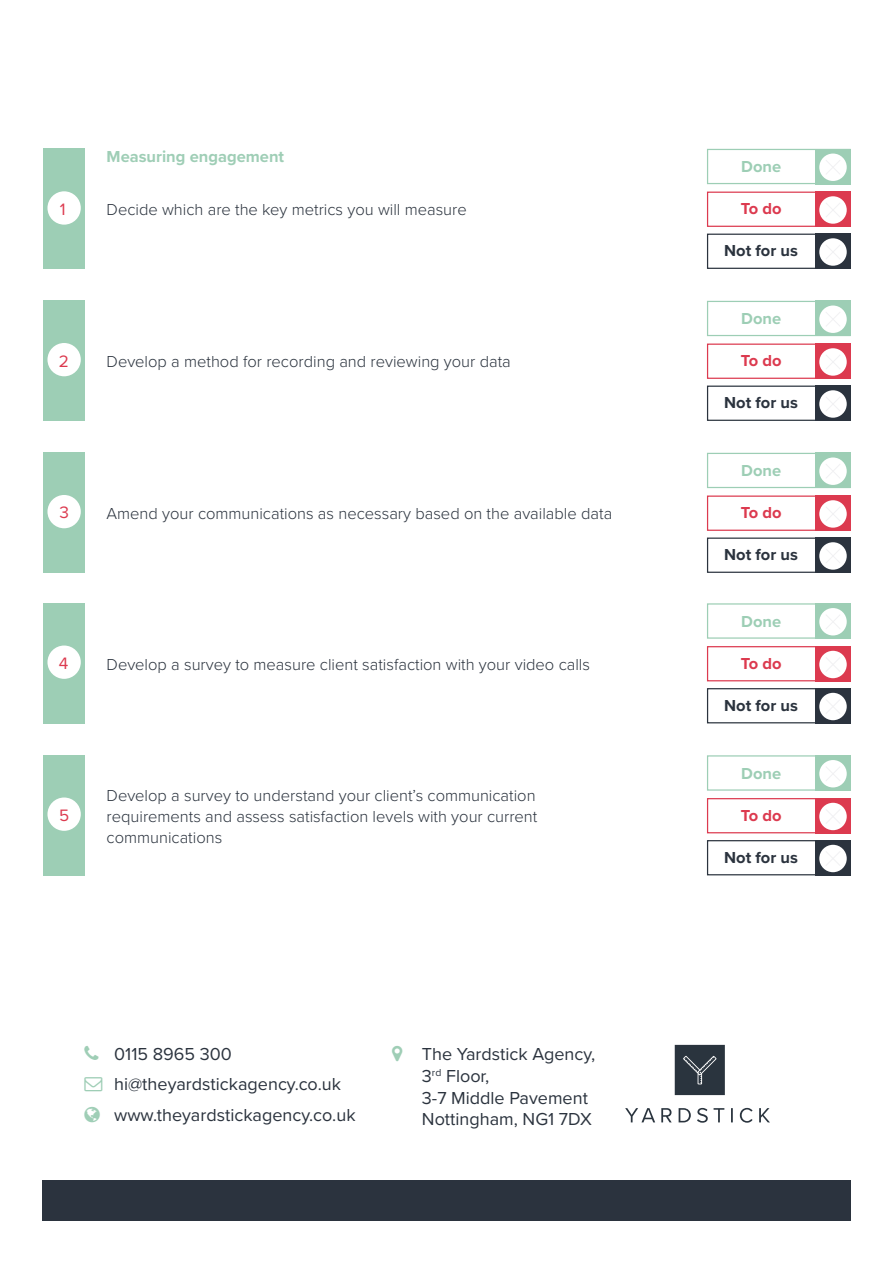
<style>
.page{position:relative;width:893px;height:1263px;background:#fff}
.page>*{position:absolute;margin:0;border:0;box-sizing:border-box;transform-origin:0 0}
.t1{font:18px/21.6px "Proxima Nova";color:#2b333e}
.t2{font:17.1px "Proxima Nova";color:#dc3a4f}
.t3{font:300 16.5px/21px "Proxima Nova";color:#2b333e;text-align:justify}
.t4{font:700 16.5px "Proxima Nova";color:#2b333e}
.t5{font:700 16.5px "Proxima Nova";color:#9dceb5}
.t6{font:700 16.5px "Proxima Nova";letter-spacing:-.05em;color:#dc3a4f}
.t7{font:700 16.5px "Proxima Nova";color:#9fceb6}
</style>
<div class="page">
<div style="left:44px;top:755px;width:41px;height:120px;background:#9dceb5"></div>
<div style="left:44px;top:603px;width:41px;height:120px;background:#9dceb5"></div>
<div style="left:43px;top:453px;width:41px;height:120px;background:#9dceb5"></div>
<div style="left:44px;top:301px;width:41px;height:120px;background:#9dceb5"></div>
<div style="left:44px;top:149px;width:41px;height:120px;background:#9dceb5"></div>
<svg style="left:625px;top:1045px;width:145px;height:78px"></svg>
<div style="left:42px;top:1180px;width:808px;height:40px;background:#2b333e"></div>
<div style="left:815px;top:149px;width:36px;height:35px;background:#9dceb5"></div>
<div style="left:819px;top:154px;width:28px;height:27px;background:#fff;border-radius:50%"></div>
<svg style="left:826px;top:160px;width:14px;height:14px"></svg>
<div style="left:815px;top:192px;width:36px;height:35px;background:#dc3a4f"></div>
<div style="left:819px;top:196px;width:28px;height:28px;background:#fff;border-radius:50%"></div>
<svg style="left:826px;top:203px;width:14px;height:14px"></svg>
<div style="left:815px;top:234px;width:36px;height:35px;background:#2b333e"></div>
<div style="left:819px;top:238px;width:28px;height:28px;background:#fff;border-radius:50%"></div>
<svg style="left:826px;top:245px;width:14px;height:14px"></svg>
<div style="left:707px;top:234px;width:144px;height:35px;border:1px solid #2b333e"></div>
<div style="left:707px;top:192px;width:144px;height:35px;border:1px solid #dc3a4f"></div>
<div style="left:707px;top:149px;width:144px;height:35px;border:1px solid #9dceb5"></div>
<div style="left:815px;top:301px;width:36px;height:35px;background:#9dceb5"></div>
<div style="left:819px;top:305px;width:28px;height:28px;background:#fff;border-radius:50%"></div>
<svg style="left:826px;top:312px;width:14px;height:14px"></svg>
<div style="left:815px;top:344px;width:36px;height:35px;background:#dc3a4f"></div>
<div style="left:819px;top:348px;width:28px;height:28px;background:#fff;border-radius:50%"></div>
<svg style="left:826px;top:355px;width:14px;height:14px"></svg>
<div style="left:815px;top:386px;width:36px;height:35px;background:#2b333e"></div>
<div style="left:819px;top:390px;width:28px;height:28px;background:#fff;border-radius:50%"></div>
<svg style="left:826px;top:397px;width:14px;height:14px"></svg>
<div style="left:707px;top:386px;width:144px;height:35px;border:1px solid #2b333e"></div>
<div style="left:707px;top:344px;width:144px;height:35px;border:1px solid #dc3a4f"></div>
<div style="left:707px;top:301px;width:144px;height:35px;border:1px solid #9dceb5"></div>
<div style="left:815px;top:453px;width:36px;height:35px;background:#9dceb5"></div>
<div style="left:819px;top:457px;width:28px;height:28px;background:#fff;border-radius:50%"></div>
<svg style="left:826px;top:464px;width:14px;height:14px"></svg>
<div style="left:815px;top:495px;width:36px;height:36px;background:#dc3a4f"></div>
<div style="left:819px;top:500px;width:28px;height:28px;background:#fff;border-radius:50%"></div>
<svg style="left:826px;top:507px;width:14px;height:14px"></svg>
<div style="left:815px;top:537px;width:36px;height:36px;background:#2b333e"></div>
<div style="left:819px;top:542px;width:28px;height:28px;background:#fff;border-radius:50%"></div>
<svg style="left:826px;top:549px;width:14px;height:14px"></svg>
<div style="left:707px;top:537px;width:144px;height:36px;border:1px solid #2b333e"></div>
<div style="left:707px;top:495px;width:144px;height:36px;border:1px solid #dc3a4f"></div>
<div style="left:707px;top:453px;width:144px;height:35px;border:1px solid #9dceb5"></div>
<div style="left:815px;top:603px;width:36px;height:36px;background:#9dceb5"></div>
<div style="left:819px;top:608px;width:28px;height:27px;background:#fff;border-radius:50%"></div>
<svg style="left:826px;top:615px;width:14px;height:14px"></svg>
<div style="left:815px;top:646px;width:36px;height:35px;background:#dc3a4f"></div>
<div style="left:819px;top:651px;width:28px;height:27px;background:#fff;border-radius:50%"></div>
<div style="left:815px;top:688px;width:36px;height:35px;background:#2b333e"></div>
<div style="left:819px;top:693px;width:28px;height:27px;background:#fff;border-radius:50%"></div>
<svg style="left:826px;top:700px;width:14px;height:14px"></svg>
<div style="left:707px;top:688px;width:144px;height:35px;border:1px solid #2b333e"></div>
<div style="left:707px;top:646px;width:144px;height:35px;border:1px solid #dc3a4f"></div>
<div style="left:707px;top:603px;width:144px;height:36px;border:1px solid #9dceb5"></div>
<div style="left:815px;top:755px;width:36px;height:36px;background:#9dceb5"></div>
<div style="left:819px;top:760px;width:28px;height:27px;background:#fff;border-radius:50%"></div>
<svg style="left:826px;top:767px;width:14px;height:14px"></svg>
<div style="left:815px;top:798px;width:36px;height:35px;background:#dc3a4f"></div>
<div style="left:819px;top:803px;width:28px;height:27px;background:#fff;border-radius:50%"></div>
<svg style="left:827px;top:810px;width:13px;height:13px"></svg>
<div style="left:815px;top:840px;width:36px;height:35px;background:#2b333e"></div>
<div style="left:819px;top:845px;width:28px;height:27px;background:#fff;border-radius:50%"></div>
<div style="left:707px;top:840px;width:144px;height:35px;border:1px solid #2b333e"></div>
<div style="left:707px;top:798px;width:144px;height:35px;border:1px solid #dc3a4f"></div>
<div style="left:707px;top:755px;width:144px;height:36px;border:1px solid #9dceb5"></div>
<div style="left:47px;top:191px;width:34px;height:34px;background:#fff;border-radius:50%"></div>
<div style="left:47px;top:343px;width:34px;height:33px;background:#fff;border-radius:50%"></div>
<div style="left:47px;top:495px;width:34px;height:33px;background:#fff;border-radius:50%"></div>
<div style="left:47px;top:645px;width:34px;height:34px;background:#fff;border-radius:50%"></div>
<div style="left:47px;top:797px;width:34px;height:34px;background:#fff;border-radius:50%"></div>
<p class="t2" style="left:60px;top:196px;width:7px">1</p>
<p class="t7" style="left:107px;top:144px;width:179px">Measuring engagement</p>
<p class="t3" style="left:107px;top:198px;width:362px">Decide which are the key metrics you will measure</p>
<p class="t5" style="left:741px;top:154px;width:41px">Done</p>
<p class="t6" style="left:741px;top:196px;width:42px">To do</p>
<p class="t4" style="left:724px;top:238px;width:75px">Not for us</p>
<p class="t2" style="left:59px;top:349px;width:12px">2</p>
<p class="t3" style="left:107px;top:350px;width:406px">Develop a method for recording and reviewing your data</p>
<p class="t5" style="left:741px;top:306px;width:41px">Done</p>
<p class="t6" style="left:741px;top:348px;width:42px">To do</p>
<p class="t4" style="left:724px;top:390px;width:75px">Not for us</p>
<p class="t2" style="left:59px;top:500px;width:11px">3</p>
<p class="t3" style="left:107px;top:502px;width:507px">Amend your communications as necessary based on the available data</p>
<p class="t5" style="left:741px;top:458px;width:41px">Done</p>
<p class="t6" style="left:741px;top:500px;width:42px">To do</p>
<p class="t4" style="left:724px;top:542px;width:75px">Not for us</p>
<p class="t2" style="left:59px;top:650px;width:11px">4</p>
<p class="t3" style="left:107px;top:653px;width:485px">Develop a survey to measure client satisfaction with your video calls</p>
<p class="t5" style="left:741px;top:609px;width:41px">Done</p>
<p class="t6" style="left:741px;top:651px;width:42px">To do</p>
<p class="t4" style="left:724px;top:693px;width:75px">Not for us</p>
<p class="t2" style="left:59px;top:802px;width:12px">5</p>
<p class="t3" style="left:107px;top:784px;width:432px">Develop a survey to understand your client’s communication requirements and assess satisfaction levels with your current communications</p>
<p class="t5" style="left:741px;top:761px;width:41px">Done</p>
<p class="t6" style="left:741px;top:803px;width:42px">To do</p>
<p class="t4" style="left:724px;top:845px;width:75px">Not for us</p>
<p class="t1" style="left:114px;top:1038px;width:243px;line-height:30.2px">0115 8965 300 hi@theyardstickagency.co.uk www.theyardstickagency.co.uk</p>
<p class="t1" style="left:422px;top:1043px;width:175px">The Yardstick Agency,<br>3<sup>rd</sup> Floor,<br>3-7 Middle Pavement<br>Nottingham, NG1 7DX</p>
</div>
